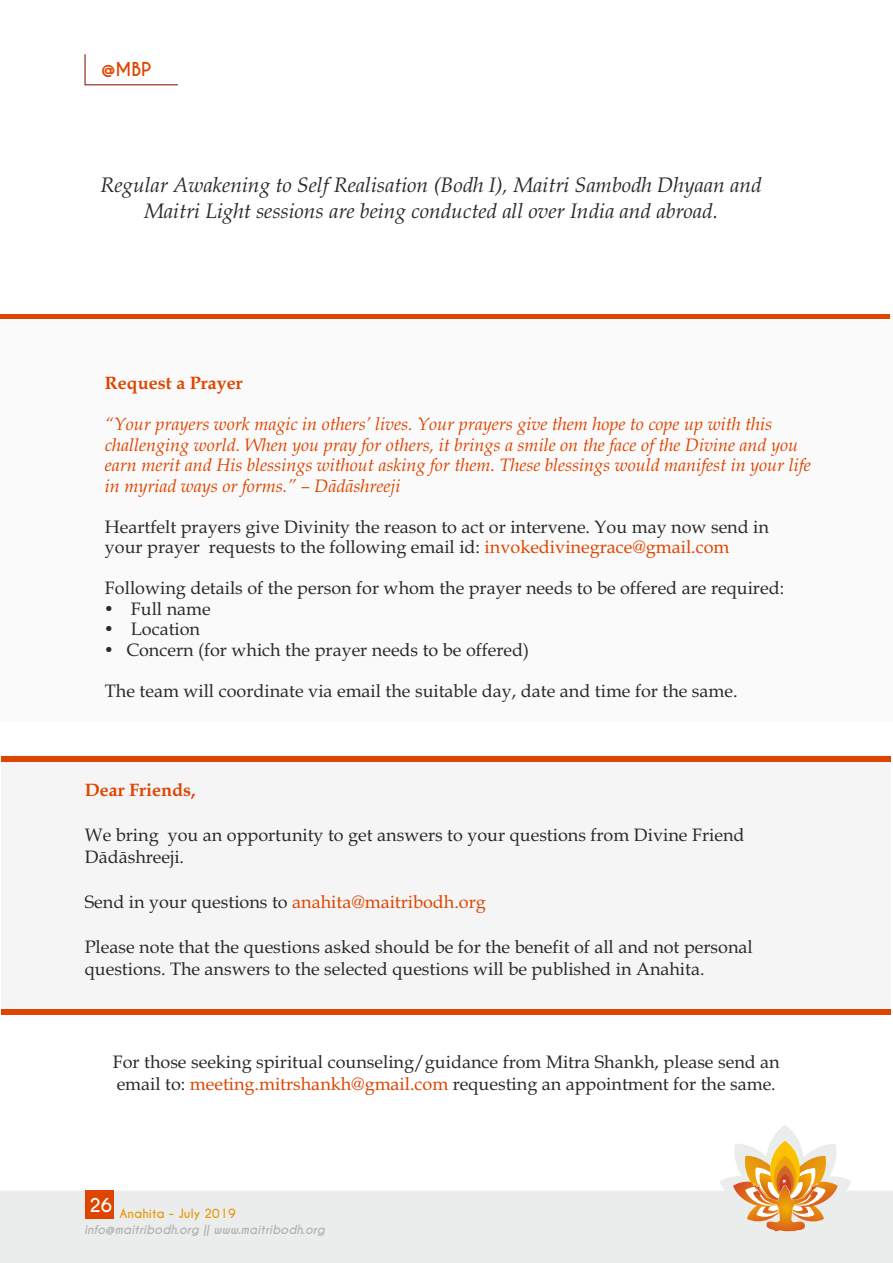
<style>
.page{position:relative;width:893px;height:1263px;background:#fff}
.page>*{position:absolute;margin:0;border:0;box-sizing:border-box;transform-origin:0 0}
.t1{font:italic 21px/25.2px "Book Antiqua";color:#2b2929;text-align:center}
.t2{font:18px/22.4px "Book Antiqua";color:#2b2929}
.t3{font:italic 18px/20.5px "Book Antiqua";color:#de4500}
.t4{font:18px "Book Antiqua";color:#de4500}
.t5{font:700 18px "Book Antiqua";color:#de4500}
.t6{font:700 18px "Caviar Dreams";color:#de4500}
.t7{font:700 18px "Caviar Dreams";color:#fff}
.t8{font:italic 700 12px "Caviar Dreams";color:#b3b3b3}
.t9{font:700 12px "Caviar Dreams";color:#e8990f}
.s1{color:#de4500}
.s2{color:#2b2929}
</style>
<div class="page">
<div style="left:1px;top:756px;width:890px;height:259px;background:#f5f5f5"></div>
<div style="left:1px;top:756px;width:890px;height:5px;background:#de4500"></div>
<div style="left:1px;top:1010px;width:890px;height:5px;background:#de4500"></div>
<svg style="left:84px;top:54px;width:94px;height:32px"></svg>
<svg style="left:0;top:1125px;width:893px;height:138px;fill:#ebeded"></svg>
<svg style="left:770px;top:1141px;width:30px;height:59px"></svg>
<svg style="left:733px;top:1155px;width:105px;height:76px;background:#eab87a"></svg>
<div style="left:85px;top:1190px;width:29px;height:29px;background:#de4500"></div>
<div style="left:0;top:315px;width:893px;height:405px;background:#fafafa"></div>
<hr style="left:0;top:315px;width:890px;height:4px;background:#de4500">
<p class="t6" style="left:101px;top:62px;width:52px">@MBP</p>
<p class="t1" style="left:100px;top:175px;width:663px">Regular Awakening to Self Realisation (Bodh I), Maitri Sambodh Dhyaan and<br>Maitri Light sessions are being conducted all over India and abroad.</p>
<p class="t5" style="left:105px;top:376px;width:139px">Request a Prayer</p>
<p class="t3" style="left:105px;top:416px;width:707px">“Your prayers work magic in others’ lives. Your prayers give them hope to cope up with this challenging world. When you pray for others, it brings a smile on the face of the Divine and you earn merit and His blessings without asking for them. These blessings would manifest in your life in myriad ways or forms.” – Dādāshreeji</p>
<p class="t2" style="left:105px;top:518px;width:665px;line-height:20.5px">Heartfelt prayers give Divinity the reason to act or intervene. You may now send in your prayer requests to the following email id: <span class="s1">invokedivinegrace@gmail.com</span></p>
<p class="t2" style="left:105px;top:579px;width:681px">Following details of the person for whom the prayer needs to be offered are required:</p>
<p class="t2" style="left:105px;top:599px;width:107px">• Full name</p>
<p class="t2" style="left:105px;top:620px;width:97px">• Location</p>
<p class="t2" style="left:105px;top:640px;width:426px">• Concern (for which the prayer needs to be offered)</p>
<p class="t2" style="left:105px;top:681px;width:634px">The team will coordinate via email the suitable day, date and time for the same.</p>
<p class="t5" style="left:85px;top:783px;width:112px">Dear Friends,</p>
<p class="t2" style="left:85px;top:826px;width:661px">We bring you an opportunity to get answers to your questions from Divine Friend<br>Dādāshreeji.</p>
<p class="t4" style="left:85px;top:895px;width:403px"><span class="s2">Send in your questions to</span> anahita@maitribodh.org</p>
<p class="t2" style="left:85px;top:937px;width:669px">Please note that the questions asked should be for the benefit of all and not personal questions. The answers to the selected questions will be published in Anahita.</p>
<p class="t2" style="left:113px;top:1053px;width:669px">For those seeking spiritual counseling/guidance from Mitra Shankh, please send an email to: <span class="s1">meeting.mitrshankh@gmail.com</span> requesting an appointment for the same.</p>
<p class="t7" style="left:89px;top:1198px;width:24px">26</p>
<p class="t8" style="left:84px;top:1225px;width:243px">info@maitribodh.org || www.maitribodh.org</p>
<p class="t9" style="left:119px;top:1209px;width:118px">Anahita - July 2019</p>
</div>
